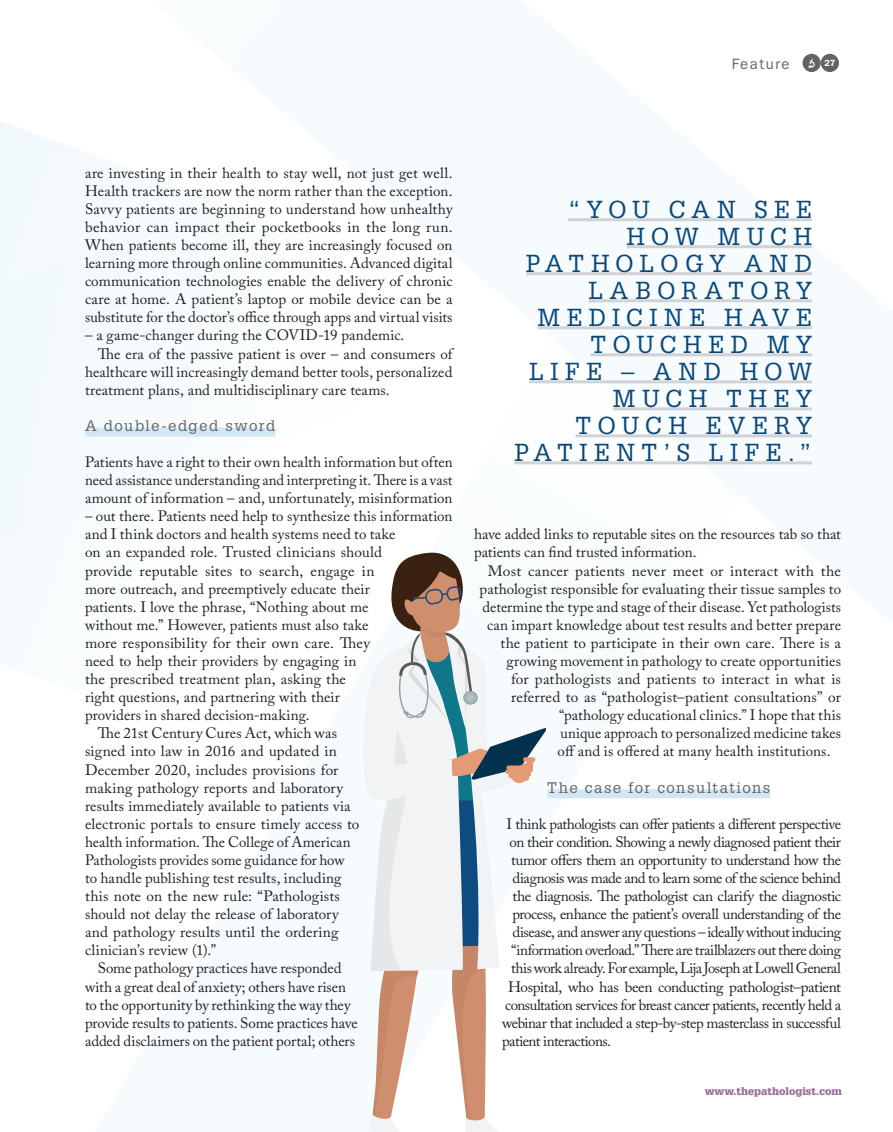
<style>
.page{position:relative;width:893px;height:1132px;background:#fff}
.page>*{position:absolute;margin:0;border:0;box-sizing:border-box;transform-origin:0 0}
.Copy_-_indent{font:24px/27px "Glypha LT Std";letter-spacing:.26em;color:#094779;text-align:right}
.Copy_-_indent-2{font:15px/18px "Adobe Caslon Pro";color:#231f20}
.Copy_-_indent-3{font:15px "Adobe Caslon Pro";letter-spacing:-.035em;color:#231f20}
.Copy_-_indent-4{font:15px "Adobe Caslon Pro";letter-spacing:-.03em;color:#231f20}
.Copy_-_indent-5{font:15px "Adobe Caslon Pro";letter-spacing:-.025em;color:#231f20}
.Copy_-_indent-6{font:15px "Glypha LT Std";letter-spacing:.095em;color:#636366}
.Body{font:15px "ITC Franklin Gothic Std";letter-spacing:.1em;color:#636366}
.t1{font:900 10.5px "Glypha LT Std";color:#9d6e9c}
.t2{font:600 9px "ITC Franklin Gothic Std";color:#fff}
</style>
<div class="page">
<hr style="left:568px;top:218px;width:244px;height:3px;background:#d1d2d4">
<hr style="left:627px;top:245px;width:185px;height:3px;background:#d1d2d4">
<hr style="left:526px;top:272px;width:286px;height:3px;background:#d1d2d4">
<hr style="left:588px;top:299px;width:224px;height:3px;background:#d1d2d4">
<hr style="left:537px;top:326px;width:275px;height:3px;background:#d1d2d4">
<hr style="left:590px;top:353px;width:222px;height:3px;background:#d1d2d4">
<hr style="left:529px;top:380px;width:283px;height:3px;background:#d1d2d4">
<hr style="left:613px;top:407px;width:199px;height:3px;background:#d1d2d4">
<hr style="left:576px;top:434px;width:236px;height:3px;background:#d1d2d4">
<hr style="left:514px;top:461px;width:298px;height:3px;background:#d1d2d4">
<div style="left:821px;top:54px;width:18px;height:18px;background:#636366;border-radius:50%"></div>
<div style="left:802px;top:54px;width:19px;height:18px;background:#636366;border-radius:50%"></div>
<svg style="left:808px;top:58px;width:7px;height:9px"></svg>
<div style="left:85px;top:427px;width:190px;height:9px;background:#d2e7f4"></div>
<div style="left:547px;top:789px;width:223px;height:9px;background:#d2e7f4"></div>
<svg style="left:358px;top:550px;width:189px;height:581px"></svg>
<p class="Body" style="left:732px;top:55px;width:59px">Feature</p>
<p class="t2" style="left:824px;top:58px;width:12px">27</p>
<p class="Copy_-_indent-2" style="left:85px;top:163px;width:369px;text-align:justify">are investing in their health to stay well, not just get well.<br>Health trackers are now the norm rather than the exception.<br>Savvy patients are beginning to understand how unhealthy behavior can impact their pocketbooks in the long run.<br>When patients become ill, they are increasingly focused on learning more through online communities. Advanced digital communication technologies enable the delivery of chronic care at home. A patient’s laptop or mobile device can be a substitute for the doctor’s office through apps and virtual visits</p>
<p class="Copy_-_indent-2" style="left:85px;top:326px;width:321px">– a game-changer during the COVID-19 pandemic.</p>
<p class="Copy_-_indent-2" style="left:85px;top:344px;width:369px;text-align:justify;text-indent:13px">The era of the passive patient is over – and consumers of healthcare will increasingly demand better tools, personalized treatment plans, and multidisciplinary care teams.</p>
<p class="Copy_-_indent-6" style="left:85px;top:416px;width:192px">A double-edged sword</p>
<p class="Copy_-_indent-2" style="left:85px;top:452px;width:369px;text-align:justify">Patients have a right to their own health information but often need assistance understanding and interpreting it. There is a vast amount of information – and, unfortunately, misinformation</p>
<p class="Copy_-_indent-2" style="left:85px;top:507px;width:369px">– out there. Patients need help to synthesize this information and I think doctors and health systems need to take<br>on an expanded role. Trusted clinicians should<br>provide reputable sites to search, engage in<br>more outreach, and preemptively educate their<br>patients. I love the phrase, “Nothing about me<br>without me.” However, patients must also take<br>more responsibility for their own care. They<br>need to help their providers by engaging in<br>the prescribed treatment plan, asking the<br>right questions, and partnering with their<br>providers in shared decision-making.</p>
<p class="Copy_-_indent-2" style="left:85px;top:724px;width:276px;text-indent:13px">The 21st Century Cures Act, which was signed into law in 2016 and updated in December 2020, includes provisions for making pathology reports and laboratory results immediately available to patients via electronic portals to ensure timely access to health information. The College of American Pathologists provides some guidance for how to handle publishing test results, including this note on the new rule: “Pathologists should not delay the release of laboratory and pathology results until the ordering clinician’s review (1).”</p>
<p class="Copy_-_indent-2" style="left:85px;top:958px;width:274px;text-indent:13px">Some pathology practices have responded with a great deal of anxiety; others have risen to the opportunity by rethinking the way they provide results to patients. Some practices have added disclaimers on the patient portal; others</p>
<p class="Copy_-_indent" style="left:514px;top:195px;width:299px">“YOU CAN SEE<br>HOW MUCH<br>PATHOLOGY AND<br>LABORATORY<br>MEDICINE HAVE<br>TOUCHED MY<br>LIFE – AND HOW<br>MUCH THEY<br>TOUCH EVERY<br>PATIENT’S LIFE.”</p>
<p class="Copy_-_indent-2" style="left:474px;top:525px;width:368px">have added links to reputable sites on the resources tab so that patients can find trusted information.</p>
<p class="Copy_-_indent-2" style="left:488px;top:561px;width:355px">Most cancer patients never meet or interact with the</p>
<p class="Copy_-_indent-2" style="left:480px;top:579px;width:363px">pathologist responsible for evaluating their tissue samples to</p>
<p class="Copy_-_indent-2" style="left:483px;top:597px;width:360px">determine the type and stage of their disease. Yet pathologists</p>
<p class="Copy_-_indent-2" style="left:487px;top:615px;width:356px">can impart knowledge about test results and better prepare</p>
<p class="Copy_-_indent-2" style="left:501px;top:633px;width:342px">the patient to participate in their own care. There is a</p>
<p class="Copy_-_indent-2" style="left:507px;top:651px;width:336px">growing movement in pathology to create opportunities</p>
<p class="Copy_-_indent-2" style="left:511px;top:669px;width:331px">for pathologists and patients to interact in what is</p>
<p class="Copy_-_indent-2" style="left:511px;top:687px;width:332px">referred to as “pathologist–patient consultations” or</p>
<p class="Copy_-_indent-2" style="left:559px;top:705px;width:283px">“pathology educational clinics.” I hope that this</p>
<p class="Copy_-_indent-2" style="left:561px;top:724px;width:282px">unique approach to personalized medicine takes</p>
<p class="Copy_-_indent-2" style="left:558px;top:742px;width:274px">off and is offered at many health institutions.</p>
<p class="Copy_-_indent-6" style="left:547px;top:778px;width:225px">The case for consultations</p>
<p class="Copy_-_indent-3" style="left:507px;top:814px;width:336px">I think pathologists can offer patients a different perspective</p>
<p class="Copy_-_indent-3" style="left:510px;top:832px;width:333px">on their condition. Showing a newly diagnosed patient their</p>
<p class="Copy_-_indent-3" style="left:511px;top:850px;width:332px">tumor offers them an opportunity to understand how the</p>
<p class="Copy_-_indent-3" style="left:513px;top:868px;width:330px">diagnosis was made and to learn some of the science behind</p>
<p class="Copy_-_indent-4" style="left:513px;top:886px;width:330px">the diagnosis. The pathologist can clarify the diagnostic</p>
<p class="Copy_-_indent-3" style="left:513px;top:904px;width:330px">process, enhance the patient’s overall understanding of the</p>
<p class="Copy_-_indent-3" style="left:513px;top:923px;width:330px">disease, and answer any questions – ideally without inducing</p>
<p class="Copy_-_indent-3" style="left:511px;top:941px;width:331px">“information overload.” There are trailblazers out there doing</p>
<p class="Copy_-_indent-3" style="left:511px;top:959px;width:331px">this work already. For example, Lija Joseph at Lowell General</p>
<p class="Copy_-_indent-5" style="left:508px;top:977px;width:335px">Hospital, who has been conducting pathologist–patient</p>
<p class="Copy_-_indent-3" style="left:505px;top:995px;width:338px">consultation services for breast cancer patients, recently held a</p>
<p class="Copy_-_indent-3" style="left:502px;top:1013px;width:340px">webinar that included a step-by-step masterclass in successful</p>
<p class="Copy_-_indent-3" style="left:502px;top:1031px;width:111px">patient interactions.</p>
<p class="t1" style="left:705px;top:1084px;width:139px">www.thepathologist.com</p>
</div>
